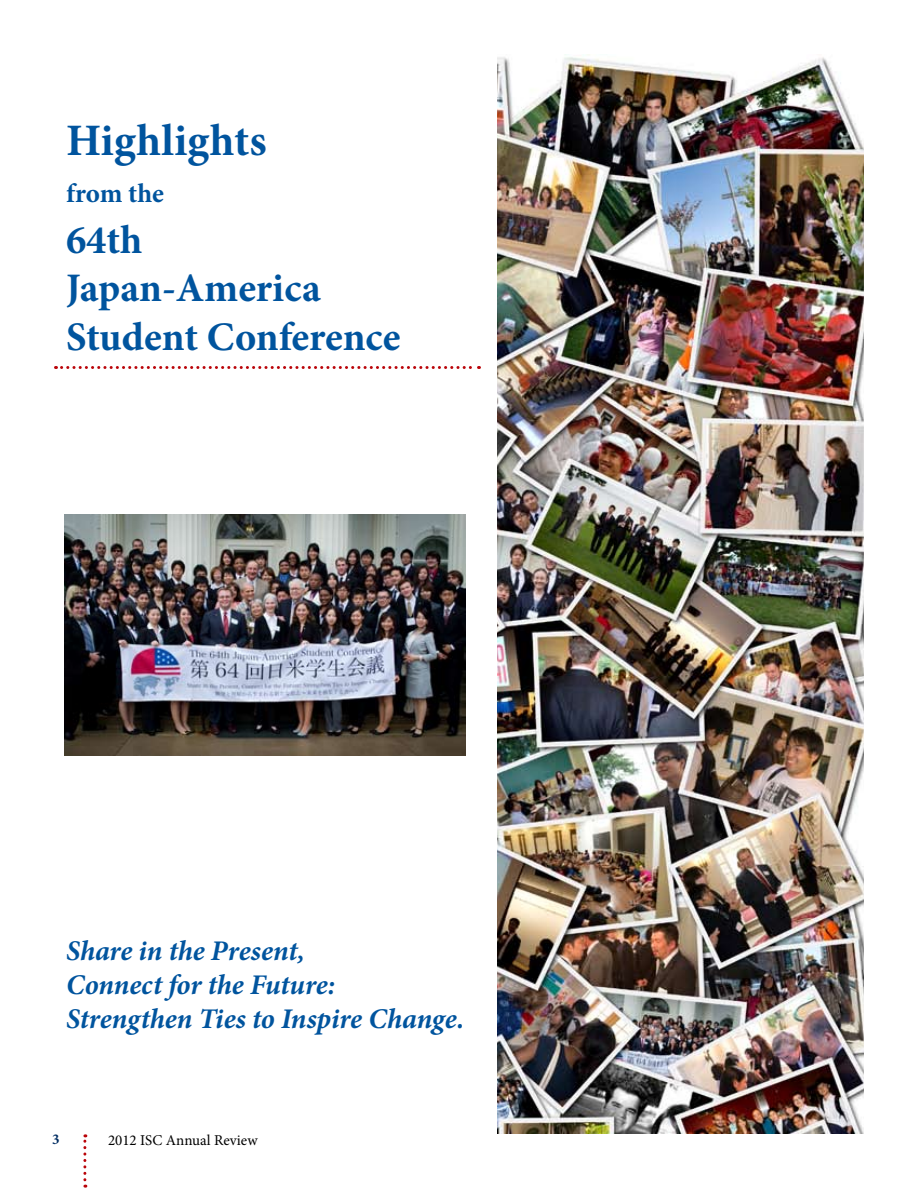
<style>
.page{position:relative;width:918px;height:1188px;background:#fff}
.page>*{position:absolute;margin:0;border:0;box-sizing:border-box;transform-origin:0 0}
.t1{font:700 45px "Minion Pro";color:#00549e}
.t2{font:700 40.5px/48.6px "Minion Pro";letter-spacing:-.005em;color:#00549e}
.t3{font:italic 700 28.5px/34.2px "Minion Pro";letter-spacing:-.005em;color:#00549e}
.t4{font:700 27px "Minion Pro";color:#00549e}
.t5{font:15px "Minion Pro";color:#000}
.t6{font:700 15px "Minion Pro";color:#002d62}
</style>
<div class="page">
<img style="left:64px;top:514px;width:401px;height:242px">
<svg style="left:56px;top:366px;width:423px;height:3px"></svg>
<svg style="left:83px;top:1134px;width:3px;height:54px"></svg>
<img style="left:497px;top:54px;width:367px;height:1080px">
<h1 class="t1" style="left:66px;top:109px;width:202px">Highlights</h1>
<p class="t4" style="left:66px;top:175px;width:100px">from the</p>
<h2 class="t2" style="left:66px;top:215px;width:336px">64th<br>Japan-America<br>Student Conference</h2>
<p class="t3" style="left:66px;top:933px;width:400px">Share in the Present,<br>Connect for the Future:<br>Strengthen Ties to Inspire Change.</p>
<p class="t6" style="left:52px;top:1129px;width:9px">3</p>
<p class="t5" style="left:108px;top:1130px;width:151px">2012 ISC Annual Review</p>
</div>
